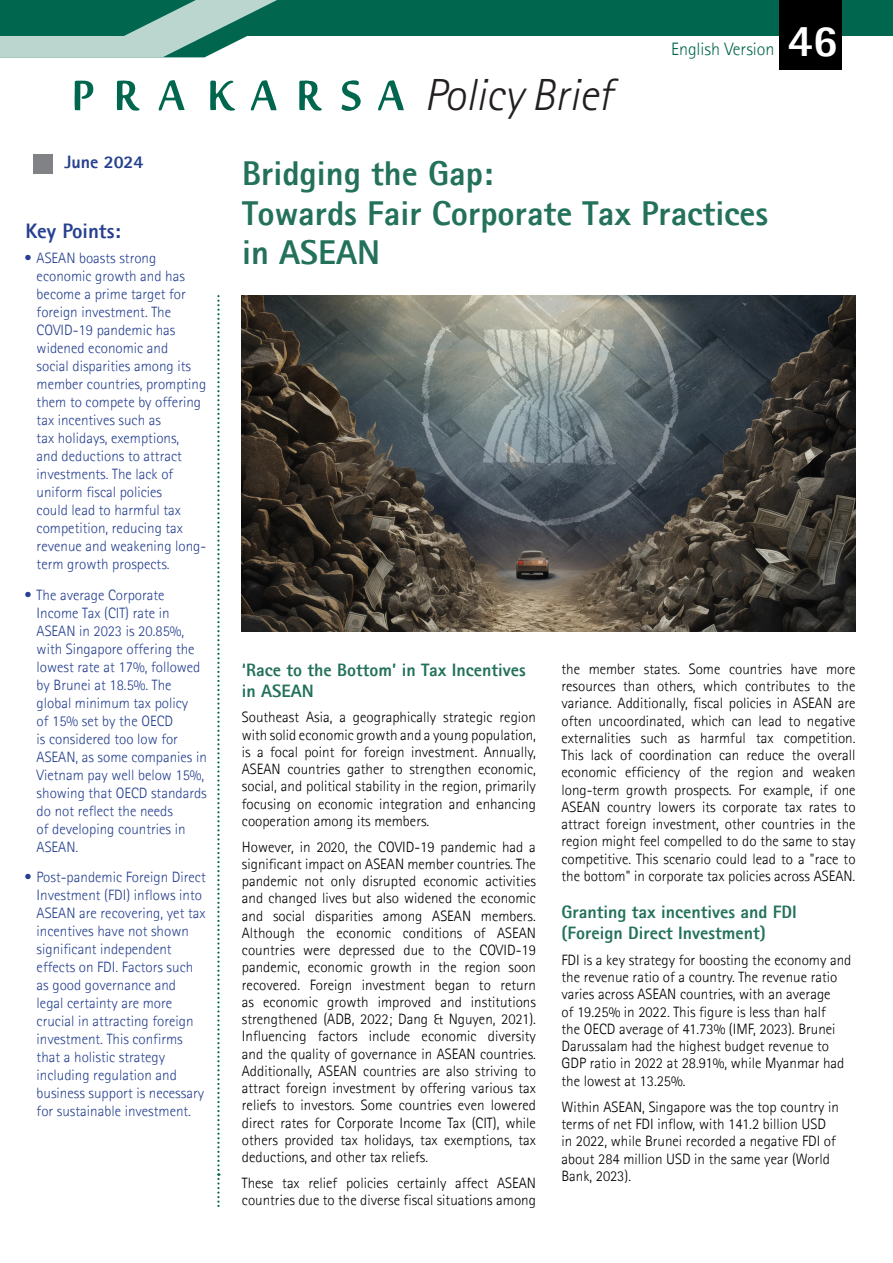
<style>
.page{position:relative;width:893px;height:1263px;background:#fff}
.page>*{position:absolute;margin:0;border:0;box-sizing:border-box;transform-origin:0 0}
.t1{font:italic 300 45px "Rotis Sans Serif Std";color:#231f20}
.t2{font:800 45px "Agfa Rotis Sans Serif";color:#fff}
.t3{font:800 34.5px/39.3px "Agfa Rotis Sans Serif";color:#23715b}
.t4{font:800 21px "Agfa Rotis Sans Serif";color:#26408f}
.Heading1{font:800 18px/20.7px "Agfa Rotis Sans Serif";color:#23715b}
.t5{font:300 18px "Agfa Rotis Sans Serif";color:#00664d}
.t6{font:800 18px "Agfa Rotis Sans Serif";color:#26408f}
.judul_tabel{font:300 15px/17.2px "Agfa Rotis Sans Serif";color:#000;text-align:justify}
.t7{font:300 15px/18px "Agfa Rotis Sans Serif";color:#26408f}
</style>
<div class="page">
<div style="left:277px;top:0;width:616px;height:36px;background:#00664d"></div>
<svg style="left:0;top:0;width:277px;height:57px;background:#61a090"></svg>
<div style="left:779px;top:0;width:63px;height:69px;background:#000"></div>
<svg style="left:74px;top:80px;width:330px;height:31px"></svg>
<div style="left:34px;top:154px;width:19px;height:20px;background:#808285"></div>
<svg style="left:217px;top:296px;width:3px;height:911px"></svg>
<img style="left:242px;top:295px;width:613px;height:336px">
<p class="t6" style="left:64px;top:150px;width:81px">June 2024</p>
<p class="t4" style="left:26px;top:218px;width:97px">Key Points:</p>
<p class="t7" style="left:37px;top:249px;width:171px;text-indent:-12px">• ASEAN boasts strong economic growth and has become a prime target for foreign investment. The<br>COVID-19 pandemic has widened economic and<br>social disparities among its member countries, prompting them to compete by offering tax incentives such as<br>tax holidays, exemptions,<br>and deductions to attract investments. The lack of uniform fiscal policies<br>could lead to harmful tax competition, reducing tax revenue and weakening long&shy;term growth prospects.</p>
<p class="t7" style="left:37px;top:586px;width:172px;text-indent:-12px">• The average Corporate<br>Income Tax (CIT) rate in<br>ASEAN in 2023 is 20.85%, with Singapore offering the lowest rate at 17%, followed by Brunei at 18.5%. The global minimum tax policy<br>of 15% set by the OECD<br>is considered too low for<br>ASEAN, as some companies in<br>Vietnam pay well below 15%, showing that OECD standards do not reflect the needs<br>of developing countries in<br>ASEAN.</p>
<p class="t7" style="left:37px;top:868px;width:171px;text-indent:-12px">• Post-pandemic Foreign Direct<br>Investment (FDI) inflows into<br>ASEAN are recovering, yet tax incentives have not shown significant independent effects on FDI. Factors such as good governance and legal certainty are more crucial in attracting foreign investment. This confirms that a holistic strategy including regulation and business support is necessary for sustainable investment.</p>
<p class="t1" style="left:424px;top:69px;width:190px">Policy Brief</p>
<p class="t5" style="left:671px;top:39px;width:105px">English Version</p>
<p class="t2" style="left:788px;top:12px;width:52px">46</p>
<p class="t3" style="left:242px;top:154px;width:253px">Bridging the Gap:</p>
<p class="t3" style="left:242px;top:193px;width:528px">Towards Fair Corporate Tax Practices in ASEAN</p>
<p class="Heading1" style="left:242px;top:659px;width:285px">‘Race to the Bottom’ in Tax Incentives in ASEAN</p>
<p class="judul_tabel" style="left:242px;top:709px;width:296px">Southeast Asia, a geographically strategic region with solid economic growth and a young population, is a focal point for foreign investment. Annually, ASEAN countries gather to strengthen economic, social, and political stability in the region, primarily focusing on economic integration and enhancing cooperation among its members.</p>
<p class="judul_tabel" style="left:242px;top:838px;width:296px">However, in 2020, the COVID-19 pandemic had a significant impact on ASEAN member countries. The pandemic not only disrupted economic activities and changed lives but also widened the economic and social disparities among ASEAN members.<br>Although the economic conditions of ASEAN countries were depressed due to the COVID-19 pandemic, economic growth in the region soon recovered. Foreign investment began to return as economic growth improved and institutions strengthened (ADB, 2022; Dang &amp; Nguyen, 2021).<br>Influencing factors include economic diversity and the quality of governance in ASEAN countries.<br>Additionally, ASEAN countries are also striving to attract foreign investment by offering various tax reliefs to investors. Some countries even lowered direct rates for Corporate Income Tax (CIT), while others provided tax holidays, tax exemptions, tax deductions, and other tax reliefs.</p>
<p class="judul_tabel" style="left:242px;top:1174px;width:296px">These tax relief policies certainly affect ASEAN countries due to the diverse fiscal situations among</p>
<p class="judul_tabel" style="left:561px;top:660px;width:296px">the member states. Some countries have more resources than others, which contributes to the variance. Additionally, fiscal policies in ASEAN are often uncoordinated, which can lead to negative externalities such as harmful tax competition.<br>This lack of coordination can reduce the overall economic efficiency of the region and weaken long-term growth prospects. For example, if one ASEAN country lowers its corporate tax rates to attract foreign investment, other countries in the region might feel compelled to do the same to stay competitive. This scenario could lead to a "race to the bottom" in corporate tax policies across ASEAN.</p>
<p class="Heading1" style="left:561px;top:902px;width:237px">Granting tax incentives and FDI (Foreign Direct Investment)</p>
<p class="judul_tabel" style="left:561px;top:951px;width:291px;text-align:left">FDI is a key strategy for boosting the economy and the revenue ratio of a country. The revenue ratio varies across ASEAN countries, with an average<br>of 19.25% in 2022. This figure is less than half<br>the OECD average of 41.73% (IMF, 2023). Brunei Darussalam had the highest budget revenue to GDP ratio in 2022 at 28.91%, while Myanmar had the lowest at 13.25%.</p>
<p class="judul_tabel" style="left:561px;top:1098px;width:279px;text-align:left">Within ASEAN, Singapore was the top country in terms of net FDI inflow, with 141.2 billion USD in 2022, while Brunei recorded a negative FDI of about 284 million USD in the same year (World Bank, 2023).</p>
</div>
